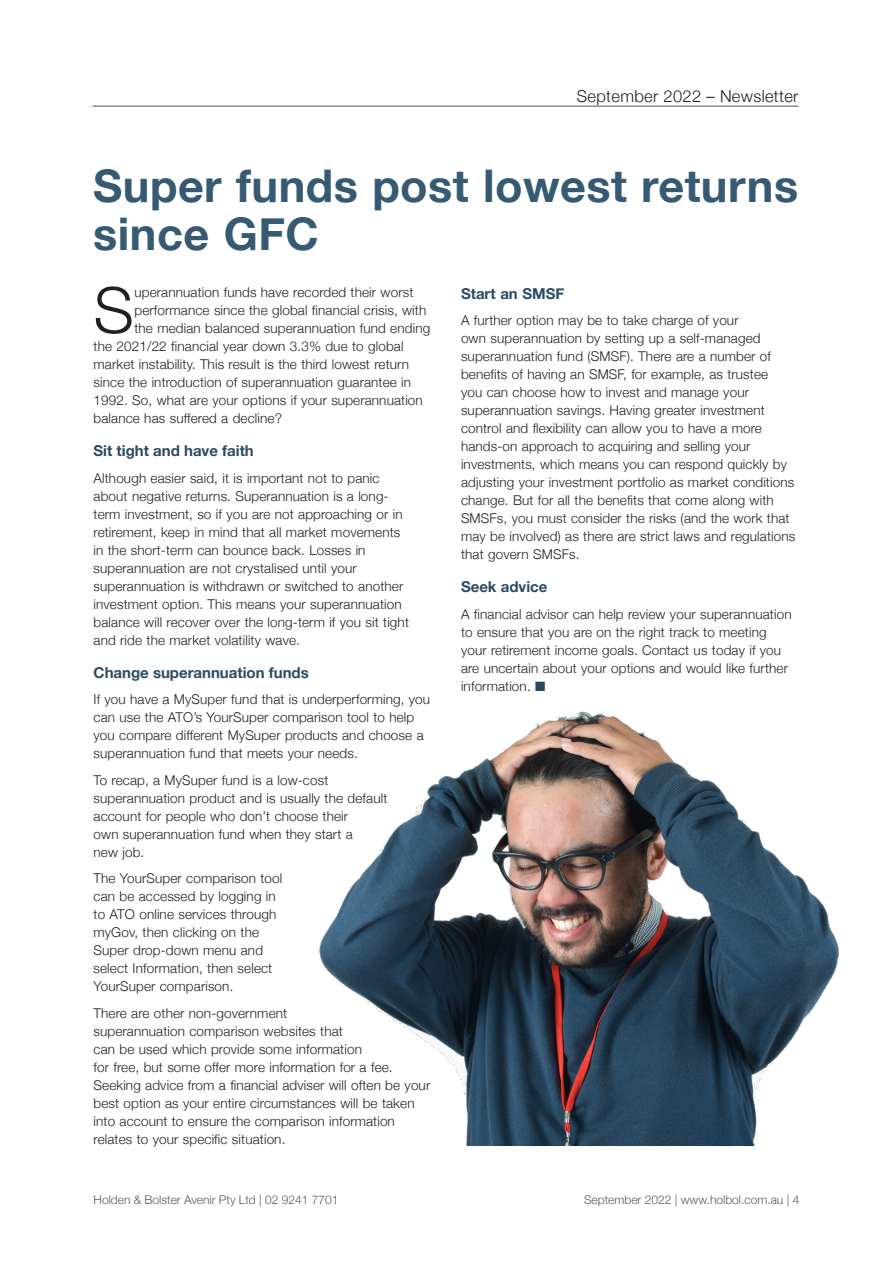
<style>
.page{position:relative;width:893px;height:1263px;background:#fff}
.page>*{position:absolute;margin:0;border:0;box-sizing:border-box;transform-origin:0 0}
._15_Body_text{font:300 63.9px "Helvetica Neue";color:#231f20}
._15_Article_head_2{font:700 45px/48px "Helvetica Neue";letter-spacing:.01em;color:#365a72}
.t1{font:300 16.5px "Helvetica Neue";letter-spacing:.02em;color:#231f20}
._15_subhead_red{font:700 15px "Helvetica Neue";color:#2b4b62}
._15_Body_text-2{font:700 15px "Helvetica Neue";color:#2b4b62}
._15_Body_text-3{font:300 13.5px/18px "Helvetica Neue";letter-spacing:.01em;color:#231f20}
.t2{font:300 12px "Helvetica Neue";color:#57585a}
.s1{color:#2b475d}
</style>
<div class="page">
<hr style="left:93px;top:106px;width:705px;height:1px;background:#231f20">
<img style="left:319px;top:711px;width:521px;height:434px">
<p class="t1" style="left:577px;top:83px;width:223px">September 2022 – Newsletter</p>
<p class="_15_Article_head_2" style="left:93px;top:163px;width:706px">Super funds post lowest returns since GFC</p>
<p class="_15_Body_text" style="left:94px;top:259px;width:42px">S</p>
<p class="_15_Body_text-3" style="left:134px;top:282px;width:280px">uperannuation funds have recorded their worst</p>
<p class="_15_Body_text-2" style="left:461px;top:281px;width:105px">Start an SMSF</p>
<p class="_15_Body_text-3" style="left:461px;top:310px;width:336px">A further option may be to take charge of your<br>own superannuation by setting up a self-managed superannuation fund (SMSF). There are a number of benefits of having an SMSF, for example, as trustee<br>you can choose how to invest and manage your superannuation savings. Having greater investment control and flexibility can allow you to have a more hands-on approach to acquiring and selling your investments, which means you can respond quickly by adjusting your investment portfolio as market conditions change. But for all the benefits that come along with SMSFs, you must consider the risks (and the work that may be involved) as there are strict laws and regulations that govern SMSFs.</p>
<p class="_15_subhead_red" style="left:461px;top:575px;width:88px">Seek advice</p>
<p class="_15_Body_text-3" style="left:461px;top:604px;width:332px">A financial advisor can help review your superannuation to ensure that you are on the right track to meeting your retirement income goals. Contact us today if you are uncertain about your options and would like further information. <span class="s1">■</span></p>
<p class="_15_Body_text-3" style="left:134px;top:300px;width:293px">performance since the global financial crisis, with</p>
<p class="_15_Body_text-3" style="left:134px;top:318px;width:297px">the median balanced superannuation fund ending</p>
<p class="_15_Body_text-3" style="left:94px;top:336px;width:312px">the 2021/22 financial year down 3.3% due to global</p>
<p class="_15_Body_text-3" style="left:94px;top:354px;width:317px">market instability. This result is the third lowest return</p>
<p class="_15_Body_text-3" style="left:94px;top:372px;width:319px">since the introduction of superannuation guarantee in</p>
<p class="_15_Body_text-3" style="left:94px;top:390px;width:331px">1992. So, what are your options if your superannuation</p>
<p class="_15_Body_text-3" style="left:94px;top:408px;width:190px">balance has suffered a decline?</p>
<p class="_15_subhead_red" style="left:94px;top:439px;width:162px">Sit tight and have faith</p>
<p class="_15_Body_text-3" style="left:94px;top:468px;width:317px">Although easier said, it is important not to panic about negative returns. Superannuation is a long&shy;term investment, so if you are not approaching or in retirement, keep in mind that all market movements in the short-term can bounce back. Losses in superannuation are not crystalised until your superannuation is withdrawn or switched to another investment option. This means your superannuation balance will recover over the long-term if you sit tight and ride the market volatility wave.</p>
<p class="_15_subhead_red" style="left:94px;top:660px;width:217px">Change superannuation funds</p>
<p class="_15_Body_text-3" style="left:94px;top:689px;width:338px">If you have a MySuper fund that is underperforming, you can use the ATO’s YourSuper comparison tool to help you compare different MySuper products and choose a superannuation fund that meets your needs.</p>
<p class="_15_Body_text-3" style="left:94px;top:770px;width:295px">To recap, a MySuper fund is a low-cost superannuation product and is usually the default account for people who don’t choose their<br>own superannuation fund when they start a<br>new job.</p>
<p class="_15_Body_text-3" style="left:94px;top:868px;width:190px">The YourSuper comparison tool can be accessed by logging in to ATO online services through myGov, then clicking on the<br>Super drop-down menu and select Information, then select<br>YourSuper comparison.</p>
<p class="_15_Body_text-3" style="left:94px;top:1003px;width:338px">There are other non-government<br>superannuation comparison websites that<br>can be used which provide some information<br>for free, but some offer more information for a fee.<br>Seeking advice from a financial adviser will often be your best option as your entire circumstances will be taken into account to ensure the comparison information relates to your specific situation.</p>
<p class="t2" style="left:94px;top:1190px;width:246px">Holden &amp; Bolster Avenir Pty Ltd | 02 9241 7701</p>
<p class="t2" style="left:584px;top:1190px;width:217px">September 2022 | www.holbol.com.au | 4</p>
</div>
